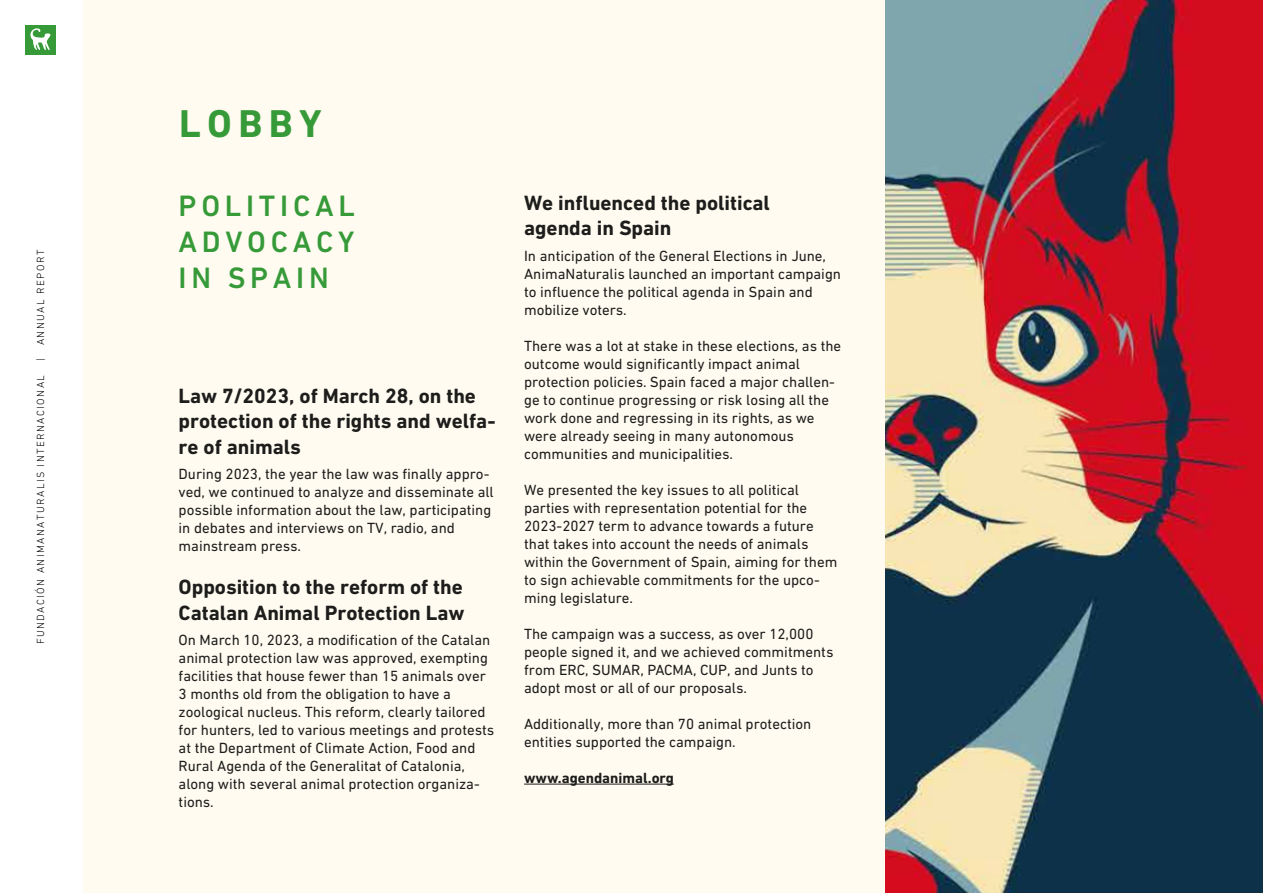
<style>
.page{position:relative;width:1263px;height:893px;background:#fff}
.page>*{position:absolute;margin:0;border:0;box-sizing:border-box;transform-origin:0 0}
.t1{font:700 39.45px "DIN Next CYR";letter-spacing:.16em;color:#359a37}
.t2{font:500 30px/36px "DIN Next CYR";letter-spacing:.16em;color:#359a37;text-align:justify}
.t3{font:700 21px/25.2px "DIN Next CYR";color:#1d1d1b}
.t4{font:15px/18px "DIN Next CYR";color:#1d1d1b}
.t5{font:700 15px "DIN Next CYR";color:#1d1d1b}
.t6{font:300 10.5px "DIN Next CYR";letter-spacing:.14em;color:#010101}
</style>
<div class="page">
<div style="left:83px;top:0;width:1180px;height:893px;background:#fffbf1"></div>
<div style="left:25px;top:25px;width:31px;height:29px;background:#359a37"></div>
<svg style="left:30px;top:28px;width:21px;height:23px"></svg>
<hr style="left:524px;top:784px;width:150px;height:1px;background:#1d1d1b">
<img style="left:885px;top:0;width:378px;height:893px">
<p class="t6" style="left:35px;top:345px;width:97px;rotate:-90deg">ANNUAL REPORT</p>
<p class="t6" style="left:35px;top:361px;width:4px;rotate:-90deg">|</p>
<p class="t6" style="left:35px;top:644px;width:271px;rotate:-90deg">FUNDACIÓN ANIMANATURALIS INTERNACIONAL</p>
<h1 class="t1" style="left:179px;top:101px;width:144px">LOBBY</h1>
<h2 class="t2" style="left:179px;top:188px;width:178px">POLITICAL ADVOCACY IN SPAIN</h2>
<h3 class="t3" style="left:179px;top:383px;width:318px">Law 7/2023, of March 28, on the protection of the rights and welfa&shy;re of animals</h3>
<p class="t4" style="left:179px;top:465px;width:317px">During 2023, the year the law was finally appro&shy;ved, we continued to analyze and disseminate all possible information about the law, participating in debates and interviews on TV, radio, and mainstream press.</p>
<h3 class="t3" style="left:179px;top:574px;width:287px">Opposition to the reform of the<br>Catalan Animal Protection Law</h3>
<p class="t4" style="left:179px;top:631px;width:317px">On March 10, 2023, a modification of the Catalan animal protection law was approved, exempting facilities that house fewer than 15 animals over 3 months old from the obligation to have a zoological nucleus. This reform, clearly tailored for hunters, led to various meetings and protests at the Department of Climate Action, Food and Rural Agenda of the Generalitat of Catalonia, along with several animal protection organiza&shy;tions.</p>
<h3 class="t3" style="left:524px;top:190px;width:247px">We influenced the political agenda in Spain</h3>
<p class="t4" style="left:524px;top:246px;width:318px">In anticipation of the General Elections in June, AnimaNaturalis launched an important campaign to influence the political agenda in Spain and mobilize voters.</p>
<p class="t4" style="left:524px;top:336px;width:319px">There was a lot at stake in these elections, as the outcome would significantly impact animal protection policies. Spain faced a major challen&shy;ge to continue progressing or risk losing all the work done and regressing in its rights, as we were already seeing in many autonomous communities and municipalities.</p>
<p class="t4" style="left:524px;top:480px;width:315px">We presented the key issues to all political parties with representation potential for the 2023-2027 term to advance towards a future that takes into account the needs of animals within the Government of Spain, aiming for them to sign achievable commitments for the upco&shy;ming legislature.</p>
<p class="t4" style="left:524px;top:624px;width:311px">The campaign was a success, as over 12,000 people signed it, and we achieved commitments from ERC, SUMAR, PACMA, CUP, and Junts to adopt most or all of our proposals.</p>
<p class="t4" style="left:524px;top:714px;width:289px">Additionally, more than 70 animal protection entities supported the campaign.</p>
<p class="t5" style="left:524px;top:769px;width:151px">www.agendanimal.org</p>
</div>
